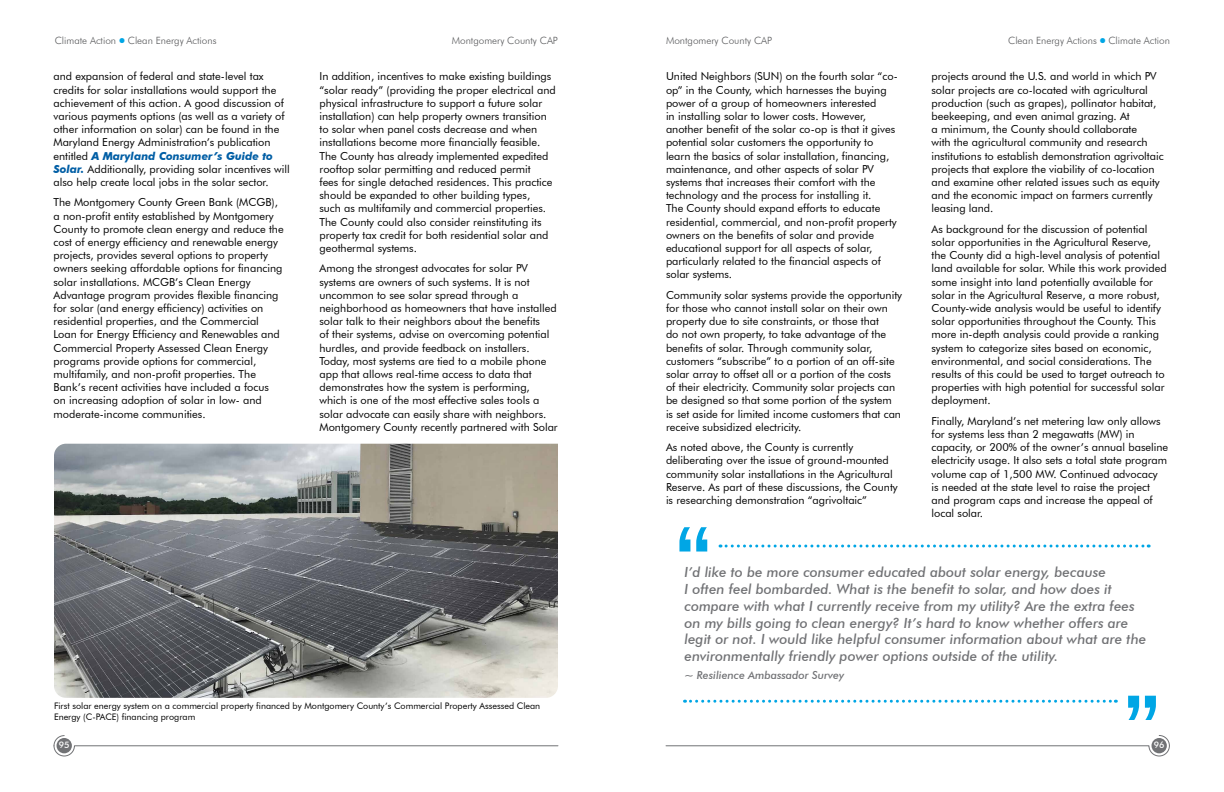
<style>
.page{position:relative;width:1224px;height:792px;background:#fff}
.page>*{position:absolute;margin:0;border:0;box-sizing:border-box;transform-origin:0 0}
.t1{font:italic 500 14px/16.8px "Futura BT";color:#717275}
.t2{font:11px/13.2px "Futura BT";color:#000}
.t3{font:italic 500 11px "Futura BT";color:#717275}
.t4{font:300 10px "Futura BT";color:#58595b}
.t5{font:9px/10.8px "Futura BT";color:#000}
.t6{font:500 9px "Futura BT";color:#fff}
.s1{font-family:"AECOM Sans";font-weight:400;color:#00a6e5}
.s2{font-weight:700;font-style:italic;color:#005ea5}
</style>
<div class="page">
<img style="left:54px;top:444px;width:504px;height:254px">
<svg style="left:665px;top:735px;width:505px;height:22px"></svg>
<svg style="left:53px;top:735px;width:506px;height:22px"></svg>
<svg style="left:679px;top:527px;width:28px;height:25px"></svg>
<svg style="left:720px;top:545px;width:429px;height:3px"></svg>
<svg style="left:1128px;top:696px;width:28px;height:24px"></svg>
<svg style="left:685px;top:700px;width:431px;height:3px"></svg>
<p class="t4" style="left:55px;top:34px;width:163px">Climate Action <span class="s1">●</span> Clean Energy Actions</p>
<p class="t4" style="left:452px;top:34px;width:108px">Montgomery County CAP</p>
<p class="t4" style="left:666px;top:34px;width:108px">Montgomery County CAP</p>
<p class="t4" style="left:1008px;top:34px;width:163px">Clean Energy Actions <span class="s1">●</span> Climate Action</p>
<p class="t2" style="left:54px;top:70px;width:238px">and expansion of federal and state-level tax credits for solar installations would support the achievement of this action. A good discussion of various payments options (as well as a variety of other information on solar) can be found in the Maryland Energy Administration’s publication entitled <span class="s2">A Maryland Consumer’s Guide to Solar.</span> Additionally, providing solar incentives will also help create local jobs in the solar sector.</p>
<p class="t2" style="left:54px;top:196px;width:232px">The Montgomery County Green Bank (MCGB), a non-profit entity established by Montgomery County to promote clean energy and reduce the cost of energy efficiency and renewable energy projects, provides several options to property owners seeking affordable options for financing solar installations. MCGB’s Clean Energy Advantage program provides flexible financing for solar (and energy efficiency) activities on residential properties, and the Commercial Loan for Energy Efficiency and Renewables and Commercial Property Assessed Clean Energy programs provide options for commercial, multifamily, and non-profit properties. The Bank’s recent activities have included a focus on increasing adoption of solar in low- and moderate-income communities.</p>
<p class="t2" style="left:666px;top:70px;width:233px">United Neighbors (SUN) on the fourth solar “co&shy;op” in the County, which harnesses the buying power of a group of homeowners interested<br>in installing solar to lower costs. However, another benefit of the solar co-op is that it gives potential solar customers the opportunity to learn the basics of solar installation, financing, maintenance, and other aspects of solar PV systems that increases their comfort with the technology and the process for installing it.<br>The County should expand efforts to educate residential, commercial, and non-profit property owners on the benefits of solar and provide educational support for all aspects of solar, particularly related to the financial aspects of solar systems.</p>
<p class="t2" style="left:666px;top:288px;width:238px">Community solar systems provide the opportunity for those who cannot install solar on their own property due to site constraints, or those that<br>do not own property, to take advantage of the benefits of solar. Through community solar, customers “subscribe” to a portion of an off-site solar array to offset all or a portion of the costs of their electricity. Community solar projects can be designed so that some portion of the system<br>is set aside for limited income customers that can receive subsidized electricity.</p>
<p class="t2" style="left:666px;top:441px;width:233px">As noted above, the County is currently deliberating over the issue of ground-mounted community solar installations in the Agricultural Reserve. As part of these discussions, the County is researching demonstration “agrivoltaic”</p>
<p class="t2" style="left:320px;top:70px;width:238px">In addition, incentives to make existing buildings “solar ready” (providing the proper electrical and physical infrastructure to support a future solar installation) can help property owners transition to solar when panel costs decrease and when installations become more financially feasible.<br>The County has already implemented expedited rooftop solar permitting and reduced permit<br>fees for single detached residences. This practice should be expanded to other building types,<br>such as multifamily and commercial properties.<br>The County could also consider reinstituting its property tax credit for both residential solar and geothermal systems.</p>
<p class="t2" style="left:320px;top:262px;width:240px">Among the strongest advocates for solar PV systems are owners of such systems. It is not uncommon to see solar spread through a neighborhood as homeowners that have installed solar talk to their neighbors about the benefits<br>of their systems, advise on overcoming potential hurdles, and provide feedback on installers.<br>Today, most systems are tied to a mobile phone app that allows real-time access to data that demonstrates how the system is performing, which is one of the most effective sales tools a solar advocate can easily share with neighbors.<br>Montgomery County recently partnered with Solar</p>
<p class="t2" style="left:932px;top:70px;width:234px">projects around the U.S. and world in which PV solar projects are co-located with agricultural production (such as grapes), pollinator habitat, beekeeping, and even animal grazing. At<br>a minimum, the County should collaborate<br>with the agricultural community and research institutions to establish demonstration agrivoltaic projects that explore the viability of co-location and examine other related issues such as equity and the economic impact on farmers currently leasing land.</p>
<p class="t2" style="left:932px;top:222px;width:237px">As background for the discussion of potential solar opportunities in the Agricultural Reserve, the County did a high-level analysis of potential land available for solar. While this work provided some insight into land potentially available for solar in the Agricultural Reserve, a more robust, County-wide analysis would be useful to identify solar opportunities throughout the County. This more in-depth analysis could provide a ranking system to categorize sites based on economic, environmental, and social considerations. The results of this could be used to target outreach to properties with high potential for successful solar deployment.</p>
<p class="t2" style="left:932px;top:414px;width:238px">Finally, Maryland’s net metering law only allows for systems less than 2 megawatts (MW) in capacity, or 200% of the owner’s annual baseline electricity usage. It also sets a total state program volume cap of 1,500 MW. Continued advocacy<br>is needed at the state level to raise the project and program caps and increase the appeal of local solar.</p>
<p class="t1" style="left:685px;top:564px;width:463px">I’d like to be more consumer educated about solar energy, because<br>I often feel bombarded. What is the benefit to solar, and how does it compare with what I currently receive from my utility? Are the extra fees on my bills going to clean energy? It’s hard to know whether offers are legit or not. I would like helpful consumer information about what are the environmentally friendly power options outside of the utility.</p>
<p class="t3" style="left:685px;top:668px;width:161px">~ Resilience Ambassador Survey</p>
<p class="t5" style="left:54px;top:701px;width:488px">First solar energy system on a commercial property financed by Montgomery County’s Commercial Property Assessed Clean<br>Energy (C-PACE) financing program</p>
<p class="t6" style="left:59px;top:740px;width:12px">95</p>
<p class="t6" style="left:1154px;top:740px;width:12px">96</p>
</div>
